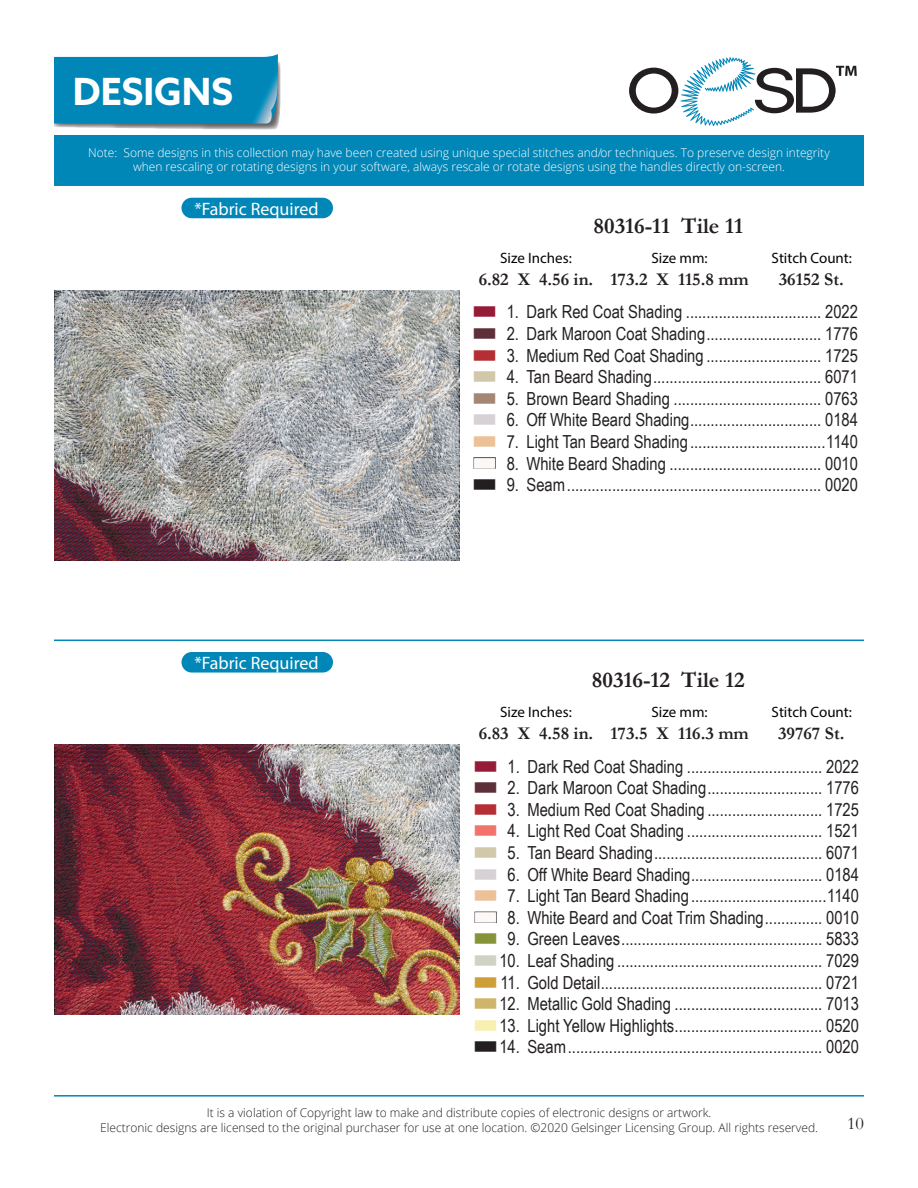
<style>
.page{position:relative;width:918px;height:1188px;background:#fff}
.page>*{position:absolute;margin:0;border:0;box-sizing:border-box;transform-origin:0 0}
.t1{font:700 37.5px "Azo Sans";color:#fff}
.t2{font:700 22.5px "Garamond";color:#231f20}
.t3{font:18px "Arial Narrow";color:#231f20}
.t4{font:700 18px "Garamond";color:#231f20}
.t5{font:18px "Myriad Pro";color:#fff}
.t6{font:18px "Garamond";color:#231f20}
.t7{font:15px "Myriad Pro";color:#040503}
.t8{font:300 12px/14.4px "Open Sans";color:#fff;text-align:center}
.t9{font:300 12px "Open Sans";color:#231f20}
.s1{color:#961b38}
.s2{color:#5c2f39}
.s3{color:#b52d35}
.s4{color:#d0c8a8}
.s5{color:#a48674}
.s6{color:#d7d1d5}
.s7{color:#ecc198}
.s8{color:#f2736a}
.s9{color:#869337}
.s10{color:#d0d3c4}
.s11{color:#ce9f38}
.s12{color:#ceb56a}
.s13{color:#f8efb0}
</style>
<div class="page">
<svg style="left:629px;top:57px;width:228px;height:69px"></svg>
<div style="left:54px;top:135px;width:810px;height:51px;background:#0087b8"></div>
<hr style="left:54px;top:640px;width:810px;height:1px;background:#0087b8">
<hr style="left:54px;top:1095px;width:810px;height:2px;background:#0087b8">
<svg style="left:54px;top:54px;width:227px;height:76px;background:#1e90ba"></svg>
<img style="left:55px;top:744px;width:405px;height:270px">
<img style="left:55px;top:290px;width:405px;height:270px">
<div style="left:182px;top:652px;width:151px;height:21px;background:#0087b8;border-radius:10px"></div>
<div style="left:182px;top:198px;width:151px;height:20px;background:#0087b8;border-radius:10px"></div>
<p class="t1" style="left:73px;top:67px;width:162px">DESIGNS</p>
<p class="t8" style="left:88px;top:145px;width:743px">Note: Some designs in this collection may have been created using unique special stitches and/or techniques. To preserve design integrity when rescaling or rotating designs in your software, always rescale or rotate designs using the handles directly on-screen.</p>
<p class="t5" style="left:194px;top:198px;width:126px">*Fabric Required</p>
<p class="t5" style="left:194px;top:652px;width:126px">*Fabric Required</p>
<p class="t2" style="left:594px;top:211px;width:151px">80316-11 Tile 11</p>
<p class="t7" style="left:500px;top:248px;width:73px">Size Inches:</p>
<p class="t7" style="left:652px;top:248px;width:58px">Size mm:</p>
<p class="t7" style="left:772px;top:248px;width:82px">Stitch Count:</p>
<p class="t4" style="left:479px;top:267px;width:116px">6.82 X 4.56 in.</p>
<p class="t4" style="left:611px;top:267px;width:140px">173.2 X 115.8 mm</p>
<p class="t4" style="left:779px;top:267px;width:66px">36152 St.</p>
<p class="t3" style="left:472px;top:299px;width:387px"><span class="s1">■</span> 1. Dark Red Coat Shading ................................. 2022</p>
<p class="t3" style="left:472px;top:320px;width:387px"><span class="s2">■</span> 2. Dark Maroon Coat Shading............................ 1776</p>
<p class="t3" style="left:472px;top:342px;width:387px"><span class="s3">■</span> 3. Medium Red Coat Shading ............................ 1725</p>
<p class="t3" style="left:472px;top:364px;width:387px"><span class="s4">■</span> 4. Tan Beard Shading......................................... 6071</p>
<p class="t3" style="left:472px;top:385px;width:387px"><span class="s5">■</span> 5. Brown Beard Shading .................................... 0763</p>
<p class="t3" style="left:472px;top:407px;width:387px"><span class="s6">■</span> 6. Off White Beard Shading................................ 0184</p>
<p class="t3" style="left:472px;top:428px;width:387px"><span class="s7">■</span> 7. Light Tan Beard Shading .................................1140</p>
<p class="t3" style="left:472px;top:450px;width:387px">■ 8. White Beard Shading ..................................... 0010</p>
<p class="t3" style="left:472px;top:472px;width:387px">■ 9. Seam.............................................................. 0020</p>
<p class="t2" style="left:592px;top:665px;width:154px">80316-12 Tile 12</p>
<p class="t4" style="left:611px;top:721px;width:140px">173.5 X 116.3 mm</p>
<p class="t4" style="left:778px;top:721px;width:68px">39767 St.</p>
<p class="t3" style="left:473px;top:753px;width:387px"><span class="s1">■</span> 1. Dark Red Coat Shading ................................. 2022</p>
<p class="t3" style="left:473px;top:775px;width:387px"><span class="s2">■</span> 2. Dark Maroon Coat Shading............................ 1776</p>
<p class="t3" style="left:473px;top:796px;width:387px"><span class="s3">■</span> 3. Medium Red Coat Shading ............................ 1725</p>
<p class="t3" style="left:473px;top:818px;width:387px"><span class="s8">■</span> 4. Light Red Coat Shading ................................. 1521</p>
<p class="t3" style="left:473px;top:839px;width:387px"><span class="s4">■</span> 5. Tan Beard Shading......................................... 6071</p>
<p class="t3" style="left:473px;top:861px;width:387px"><span class="s6">■</span> 6. Off White Beard Shading................................ 0184</p>
<p class="t3" style="left:473px;top:883px;width:387px"><span class="s7">■</span> 7. Light Tan Beard Shading .................................1140</p>
<p class="t3" style="left:473px;top:904px;width:387px">■ 8. White Beard and Coat Trim Shading.............. 0010</p>
<p class="t3" style="left:473px;top:926px;width:387px"><span class="s9">■</span> 9. Green Leaves................................................. 5833</p>
<p class="t3" style="left:473px;top:947px;width:387px"><span class="s10">■</span> 10. Leaf Shading .................................................. 7029</p>
<p class="t3" style="left:473px;top:969px;width:387px"><span class="s11">■</span> 11. Gold Detail...................................................... 0721</p>
<p class="t3" style="left:473px;top:991px;width:387px"><span class="s12">■</span> 12. Metallic Gold Shading .................................... 7013</p>
<p class="t3" style="left:473px;top:1012px;width:387px"><span class="s13">■</span> 13. Light Yellow Highlights.................................... 0520</p>
<p class="t3" style="left:473px;top:1034px;width:387px">■ 14. Seam.............................................................. 0020</p>
<p class="t7" style="left:500px;top:703px;width:73px">Size Inches:</p>
<p class="t7" style="left:652px;top:703px;width:58px">Size mm:</p>
<p class="t7" style="left:772px;top:703px;width:82px">Stitch Count:</p>
<p class="t4" style="left:479px;top:721px;width:116px">6.83 X 4.58 in.</p>
<p class="t9" style="left:207px;top:1105px;width:506px">It is a violation of Copyright law to make and distribute copies of electronic designs or artwork.</p>
<p class="t9" style="left:100px;top:1119px;width:719px">Electronic designs are licensed to the original purchaser for use at one location. ©2020 Gelsinger Licensing Group. All rights reserved.</p>
<p class="t6" style="left:847px;top:1111px;width:18px">10</p>
</div>
